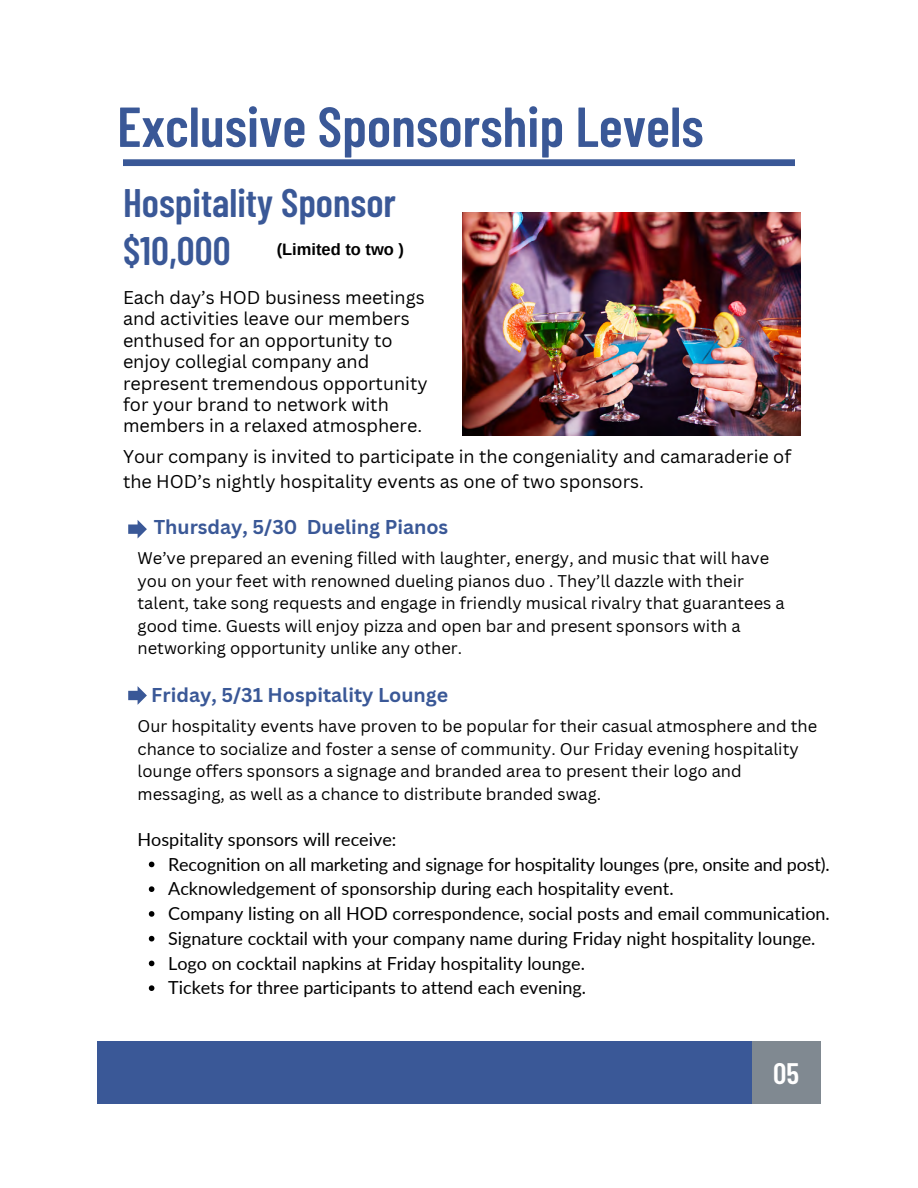
<style>
.page{position:relative;width:918px;height:1188px;background:#fff}
.page>*{position:absolute;margin:0;border:0;box-sizing:border-box;transform-origin:0 0}
.t1{font:600 56.25px "Barlow Condensed";color:#3a5897}
.t2{font:600 39.75px/47.2px "Barlow Condensed";color:#3a5897}
.t3{font:600 29.7px "Barlow Condensed";color:#fff}
.t4{font:700 19.5px "Canva Sans";color:#3a5897}
.t5{font:18px/24.8px "Lato";color:#000}
.t6{font:18px/21.3px "Canva Sans";color:#000}
.t7{font:16.5px/22.5px "Canva Sans";color:#000}
.t8{font:700 16.5px "Arimo";color:#000}
</style>
<div class="page">
<div style="left:752px;top:1041px;width:69px;height:63px;background:#808991"></div>
<div style="left:97px;top:1041px;width:655px;height:63px;background:#3a5897"></div>
<div style="left:123px;top:159px;width:672px;height:7px;background:#3a5897"></div>
<img style="left:463px;top:212px;width:337px;height:223px">
<svg style="left:128px;top:520px;width:19px;height:19px"></svg>
<svg style="left:149px;top:862px;width:5px;height:5px"></svg>
<svg style="left:149px;top:886px;width:5px;height:6px"></svg>
<svg style="left:149px;top:911px;width:5px;height:6px"></svg>
<svg style="left:149px;top:936px;width:5px;height:5px"></svg>
<svg style="left:149px;top:961px;width:5px;height:5px"></svg>
<svg style="left:149px;top:985px;width:5px;height:6px"></svg>
<svg style="left:128px;top:686px;width:19px;height:19px"></svg>
<h1 class="t1" style="left:117px;top:87px;width:588px">Exclusive Sponsorship Levels</h1>
<h2 class="t2" style="left:123px;top:177px;width:275px">Hospitality Sponsor $10,000</h2>
<p class="t8" style="left:277px;top:238px;width:129px">(Limited to two )</p>
<p class="t6" style="left:123px;top:287px;width:306px">Each day’s HOD business meetings and activities leave our members enthused for an opportunity to enjoy collegial company and represent tremendous opportunity for your brand to network with members in a relaxed atmosphere.</p>
<p class="t6" style="left:123px;top:444px;width:670px;line-height:24.8px">Your company is invited to participate in the congeniality and camaraderie of the HOD’s nightly hospitality events as one of two sponsors.</p>
<p class="t4" style="left:154px;top:515px;width:296px">Thursday, 5/30 Dueling Pianos</p>
<p class="t7" style="left:138px;top:547px;width:649px">We’ve prepared an evening filled with laughter, energy, and music that will have you on your feet with renowned dueling pianos duo . They’ll dazzle with their talent, take song requests and engage in friendly musical rivalry that guarantees a good time. Guests will enjoy pizza and open bar and present sponsors with a networking opportunity unlike any other.</p>
<p class="t4" style="left:151px;top:684px;width:299px">Friday, 5/31 Hospitality Lounge</p>
<p class="t7" style="left:138px;top:715px;width:681px">Our hospitality events have proven to be popular for their casual atmosphere and the chance to socialize and foster a sense of community. Our Friday evening hospitality lounge offers sponsors a signage and branded area to present their logo and messaging, as well as a chance to distribute branded swag.</p>
<p class="t5" style="left:138px;top:826px;width:260px">Hospitality sponsors will receive:</p>
<p class="t5" style="left:168px;top:851px;width:663px">Recognition on all marketing and signage for hospitality lounges (pre, onsite and post).<br>Acknowledgement of sponsorship during each hospitality event.<br>Company listing on all HOD correspondence, social posts and email communication.<br>Signature cocktail with your company name during Friday night hospitality lounge.<br>Logo on cocktail napkins at Friday hospitality lounge.<br>Tickets for three participants to attend each evening.</p>
<h3 class="t3" style="left:773px;top:1052px;width:28px">05</h3>
</div>
